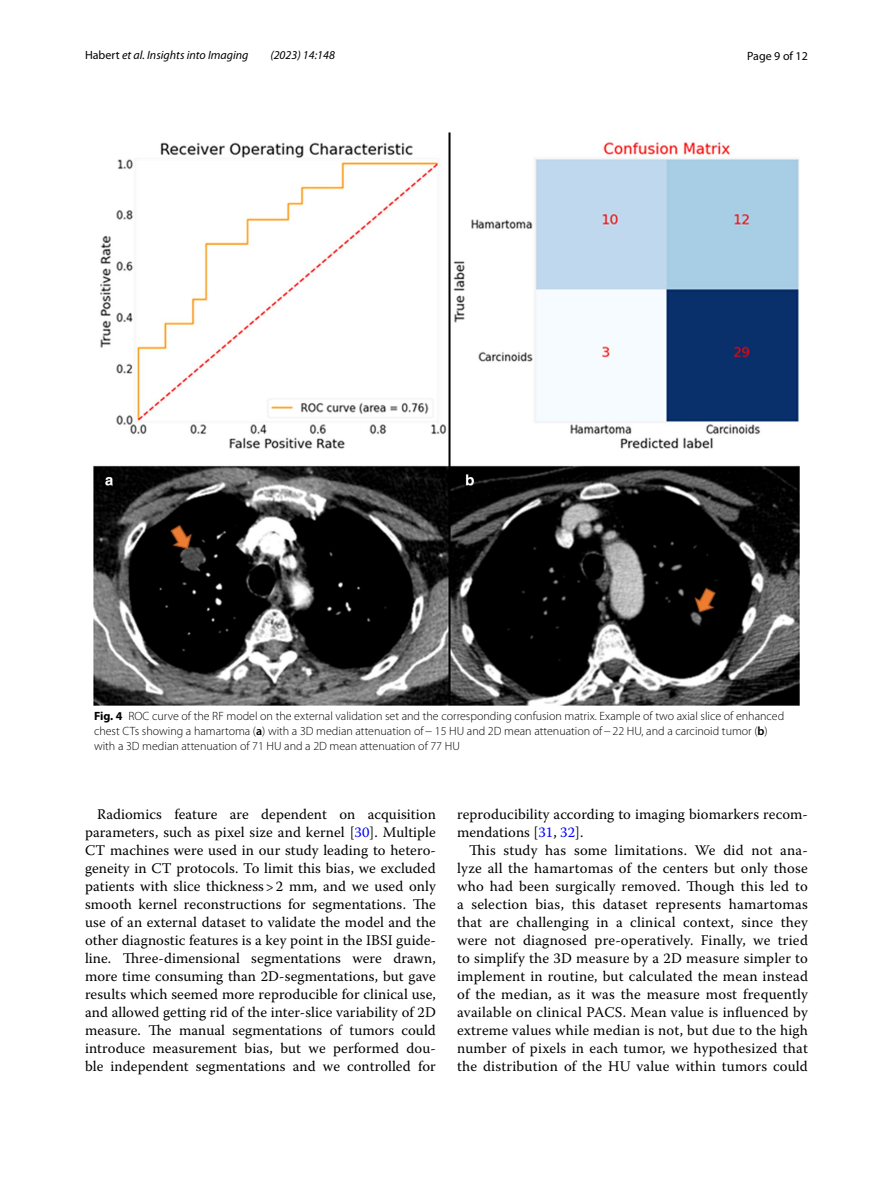
<style>
.page{position:relative;width:893px;height:1187px;background:#fff}
.page>*{position:absolute;margin:0;border:0;box-sizing:border-box;transform-origin:0 0}
.t1{font:14.7px/18px "Warnock Pro";letter-spacing:.005em;color:#000;text-align:justify}
.t2{font:300 12px/15px "Myriad Pro";color:#000}
.t3{font:italic 12px "Myriad Pro";color:#000}
.t4{font:12px "Myriad Pro";color:#000}
.s1{font-style:normal}
.s2{font-weight:700}
.s3{font-weight:600}
.s4{color:#00f}
</style>
<div class="page">
<img style="left:94px;top:133px;width:705px;height:572px">
<p class="t3" style="left:85px;top:48px;width:165px"><span class="s1">Habert</span> et al. Insights into Imaging</p>
<p class="t3" style="left:270px;top:48px;width:66px">(2023) 14:148</p>
<p class="t4" style="left:747px;top:48px;width:62px">Page 9 of 12</p>
<p class="t2" style="left:94px;top:709px;width:692px"><span class="s2">Fig. 4</span> ROC curve of the RF model on the external validation set and the corresponding confusion matrix. Example of two axial slice of enhanced chest CTs showing a hamartoma (<span class="s3">a</span>) with a 3D median attenuation of− 15 HU and 2D mean attenuation of−22 HU, and a carcinoid tumor (<span class="s3">b</span>) with a 3D median attenuation of 71 HU and a 2D mean attenuation of 77 HU</p>
<p class="t1" style="left:85px;top:804px;width:352px;text-indent:12px">Radiomics feature are dependent on acquisition parameters, such as pixel size and kernel [<span class="s4">30</span>]. Multiple CT machines were used in our study leading to hetero&shy;geneity in CT protocols. To limit this bias, we excluded patients with slice thickness&gt;2 mm, and we used only smooth kernel reconstructions for segmentations. The use of an external dataset to validate the model and the other diagnostic features is a key point in the IBSI guide&shy;line. Three-dimensional segmentations were drawn, more time consuming than 2D-segmentations, but gave results which seemed more reproducible for clinical use, and allowed getting rid of the inter-slice variability of 2D measure. The manual segmentations of tumors could introduce measurement bias, but we performed dou&shy;ble independent segmentations and we controlled for</p>
<p class="t1" style="left:457px;top:804px;width:352px">reproducibility according to imaging biomarkers recom&shy;mendations [<span class="s4">31</span>, <span class="s4">32</span>].</p>
<p class="t1" style="left:457px;top:840px;width:352px;text-indent:12px">This study has some limitations. We did not ana&shy;lyze all the hamartomas of the centers but only those who had been surgically removed. Though this led to a selection bias, this dataset represents hamartomas that are challenging in a clinical context, since they were not diagnosed pre-operatively. Finally, we tried to simplify the 3D measure by a 2D measure simpler to implement in routine, but calculated the mean instead of the median, as it was the measure most frequently available on clinical PACS. Mean value is influenced by extreme values while median is not, but due to the high number of pixels in each tumor, we hypothesized that the distribution of the HU value within tumors could</p>
</div>
